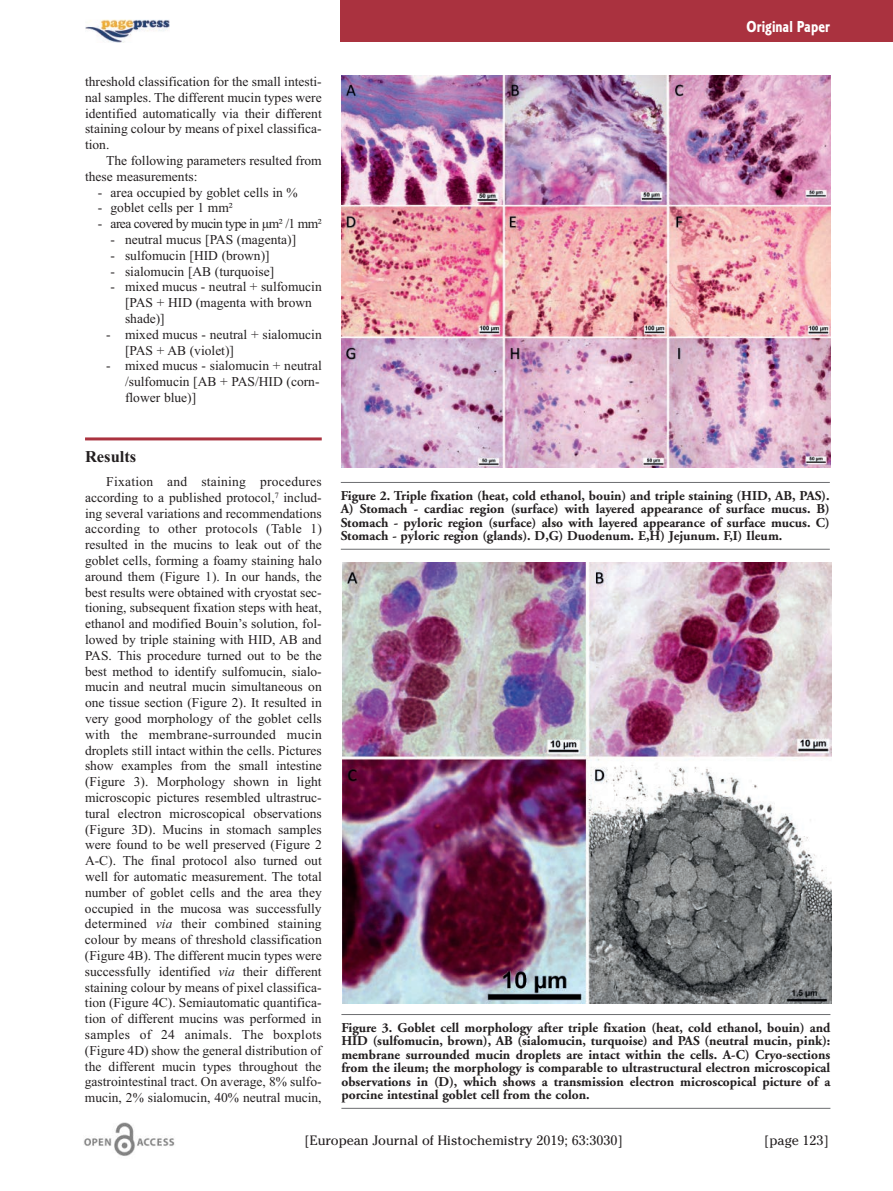
<style>
.page{position:relative;width:893px;height:1191px;background:#fff}
.page>*{position:absolute;margin:0;border:0;box-sizing:border-box;transform-origin:0 0}
.t1{font:16.5px "Corinthian Bold Condensed Plain";color:#fff}
.t2{font:700 16.5px "Times New Roman";color:#231f20}
.t3{font:13.5px/15.8px "Times New Roman";color:#231f20}
.t4{font:700 13.5px/13.5px "Adobe Garamond";color:#231f20;text-align:justify}
.t5{font:13.5px "Cheltenham";color:#231f20}
.t6{font:13.5px "Times New Roman";letter-spacing:-.04em;color:#231f20}
.s1{font-style:italic}
</style>
<div class="page">
<div style="left:340px;top:0;width:553px;height:42px;background:#aa323f"></div>
<hr style="left:85px;top:437px;width:237px;height:3px;background:#aa323f">
<img style="left:85px;top:19px;width:84px;height:24px">
<hr style="left:341px;top:482px;width:489px;height:1px;background:#6c6d70">
<hr style="left:341px;top:549px;width:489px;height:1px;background:#6c6d70">
<img style="left:341px;top:76px;width:489px;height:391px">
<hr style="left:341px;top:1014px;width:489px;height:1px;background:#6c6d70">
<hr style="left:341px;top:1108px;width:489px;height:1px;background:#6c6d70">
<img style="left:343px;top:562px;width:489px;height:441px">
<img style="left:84px;top:1123px;width:91px;height:33px">
<p class="t3" style="left:85px;top:73px;width:238px;text-align:justify">threshold classification for the small intesti&shy;nal samples. The different mucin types were identified automatically via their different staining colour by means of pixel classifica&shy;tion.</p>
<p class="t3" style="left:85px;top:152px;width:238px;text-indent:21px">The following parameters resulted from these measurements:</p>
<p class="t3" style="left:98px;top:184px;width:201px">- area occupied by goblet cells in %</p>
<p class="t3" style="left:98px;top:200px;width:137px">- goblet cells per 1 mm²</p>
<p class="t6" style="left:98px;top:215px;width:225px">- area covered by mucin type in µm² /1 mm²</p>
<p class="t3" style="left:111px;top:231px;width:187px">- neutral mucus [PAS (magenta)]</p>
<p class="t3" style="left:111px;top:247px;width:161px">- sulfomucin [HID (brown)]</p>
<p class="t3" style="left:111px;top:263px;width:165px">- sialomucin [AB (turquoise]</p>
<p class="t3" style="left:125px;top:279px;width:198px;text-indent:-14px">- mixed mucus - neutral + sulfomucin [PAS + HID (magenta with brown shade)]</p>
<p class="t3" style="left:125px;top:326px;width:198px;text-indent:-19px">- mixed mucus - neutral + sialomucin [PAS + AB (violet)]</p>
<p class="t3" style="left:125px;top:358px;width:198px;text-indent:-19px">- mixed mucus - sialomucin + neutral /sulfomucin [AB + PAS/HID (corn&shy;flower blue)]</p>
<p class="t1" style="left:747px;top:21px;width:85px">Original Paper</p>
<p class="t2" style="left:85px;top:446px;width:53px">Results</p>
<p class="t3" style="left:85px;top:473px;width:238px;text-align:justify;text-indent:21px">Fixation and staining procedures according to a published protocol,<sup>7</sup> includ&shy;ing several variations and recommendations according to other protocols (Table 1) resulted in the mucins to leak out of the goblet cells, forming a foamy staining halo around them (Figure 1). In our hands, the best results were obtained with cryostat sec&shy;tioning, subsequent fixation steps with heat, ethanol and modified Bouin’s solution, fol&shy;lowed by triple staining with HID, AB and PAS. This procedure turned out to be the best method to identify sulfomucin, sialo&shy;mucin and neutral mucin simultaneous on one tissue section (Figure 2). It resulted in very good morphology of the goblet cells with the membrane-surrounded mucin droplets still intact within the cells. Pictures show examples from the small intestine (Figure 3). Morphology shown in light microscopic pictures resembled ultrastruc&shy;tural electron microscopical observations (Figure 3D). Mucins in stomach samples were found to be well preserved (Figure 2<br>A-C). The final protocol also turned out well for automatic measurement. The total number of goblet cells and the area they occupied in the mucosa was successfully determined <span class="s1">via</span> their combined staining colour by means of threshold classification (Figure 4B). The different mucin types were successfully identified <span class="s1">via</span> their different staining colour by means of pixel classifica&shy;tion (Figure 4C). Semiautomatic quantifica&shy;tion of different mucins was performed in samples of 24 animals. The boxplots (Figure 4D) show the general distribution of the different mucin types throughout the gastrointestinal tract. On average, 8% sulfo&shy;mucin, 2% sialomucin, 40% neutral mucin,</p>
<p class="t4" style="left:341px;top:490px;width:490px">Figure 2. Triple fixation (heat, cold ethanol, bouin) and triple staining (HID, AB, PAS).<br>A) Stomach - cardiac region (surface) with layered appearance of surface mucus. B)<br>Stomach - pyloric region (surface) also with layered appearance of surface mucus. C)<br>Stomach - pyloric region (glands). D,G) Duodenum. E,H) Jejunum. F,I) Ileum.</p>
<p class="t4" style="left:341px;top:1022px;width:491px">Figure 3. Goblet cell morphology after triple fixation (heat, cold ethanol, bouin) and HID (sulfomucin, brown), AB (sialomucin, turquoise) and PAS (neutral mucin, pink): membrane surrounded mucin droplets are intact within the cells. A-C) Cryo-sections from the ileum; the morphology is comparable to ultrastructural electron microscopical observations in (D), which shows a transmission electron microscopical picture of a porcine intestinal goblet cell from the colon.</p>
<p class="t5" style="left:304px;top:1132px;width:320px">[European Journal of Histochemistry 2019; 63:3030]</p>
<p class="t5" style="left:764px;top:1132px;width:66px">[page 123]</p>
</div>
